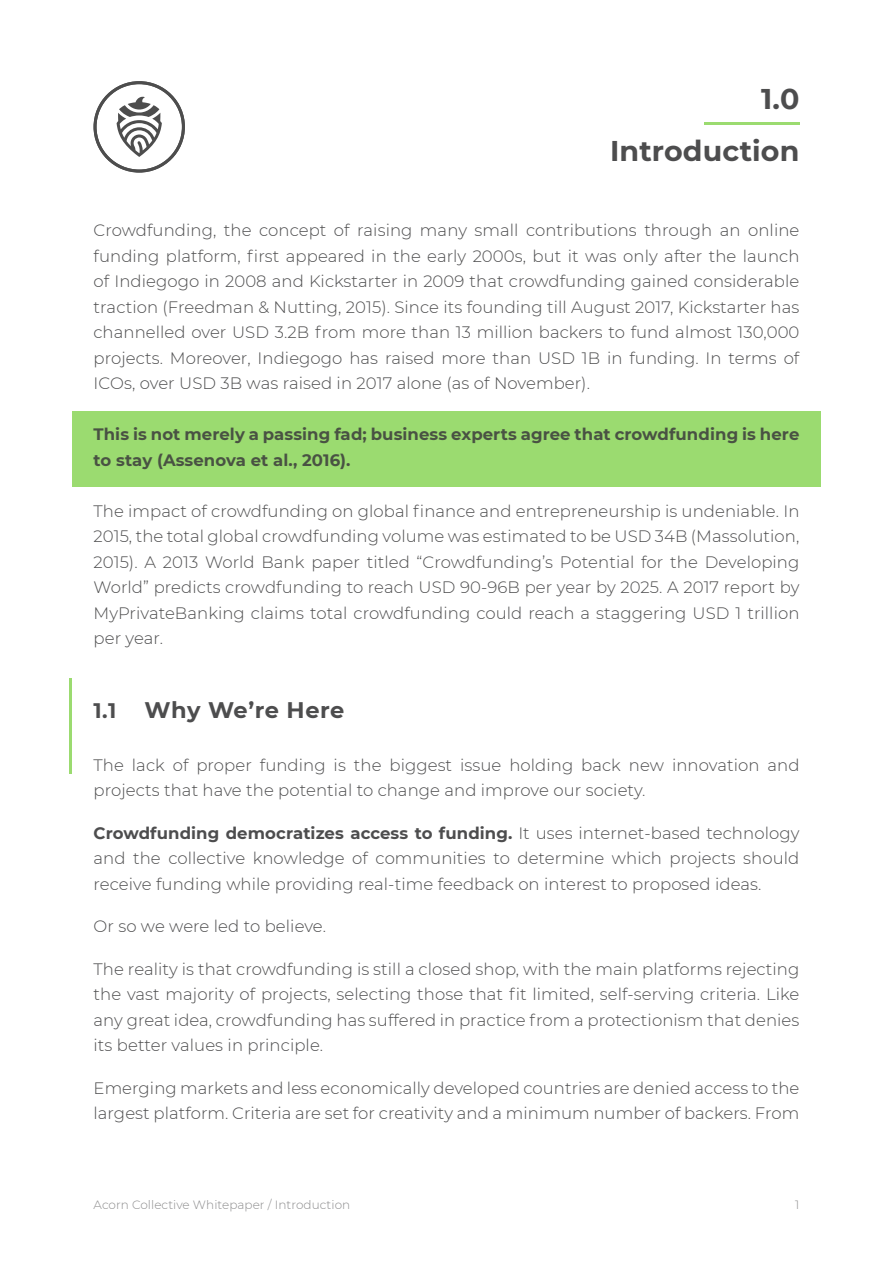
<style>
.page{position:relative;width:893px;height:1263px;background:#fff}
.page>*{position:absolute;margin:0;border:0;box-sizing:border-box;transform-origin:0 0}
.t1{font:700 28.5px "Montserrat";letter-spacing:.005em;color:#4d4d4e}
.t2{font:700 22.5px "Montserrat";letter-spacing:.015em;color:#4d4d4e}
.t3{font:700 21px "Montserrat";color:#4d4d4e}
.t4{font:300 16.5px/25.5px "Montserrat";letter-spacing:.005em;color:#4d4d4e;text-align:justify}
.t5{font:700 16.5px/25.5px "Montserrat";letter-spacing:.005em;color:#495243}
.t6{font:300 12px "Montserrat";letter-spacing:.005em;color:#8b8b8c}
.s1{font-weight:700}
</style>
<div class="page">
<div style="left:72px;top:411px;width:749px;height:76px;background:#9bdb70"></div>
<svg style="left:94px;top:81px;width:91px;height:91px"></svg>
<hr style="left:704px;top:122px;width:95px;height:3px;background:#9bdb70">
<hr style="left:69px;top:678px;width:3px;height:95px;background:#9bdb70">
<h1 class="t1" style="left:761px;top:78px;width:40px">1.0</h1>
<h1 class="t1" style="left:610px;top:130px;width:191px">Introduction</h1>
<p class="t4" style="left:94px;top:217px;width:707px">Crowdfunding, the concept of raising many small contributions through an online funding platform, first appeared in the early 2000s, but it was only after the launch of Indiegogo in 2008 and Kickstarter in 2009 that crowdfunding gained considerable traction (Freedman &amp; Nutting, 2015). Since its founding till August 2017, Kickstarter has channelled over USD 3.2B from more than 13 million backers to fund almost 130,000 projects. Moreover, Indiegogo has raised more than USD 1B in funding. In terms of ICOs, over USD 3B was raised in 2017 alone (as of November).</p>
<p class="t5" style="left:94px;top:421px;width:707px">This is not merely a passing fad; business experts agree that crowdfunding is here to stay (Assenova et al., 2016).</p>
<p class="t4" style="left:94px;top:498px;width:707px">The impact of crowdfunding on global finance and entrepreneurship is undeniable. In 2015, the total global crowdfunding volume was estimated to be USD 34B (Massolution, 2015). A 2013 World Bank paper titled “Crowdfunding’s Potential for the Developing World” predicts crowdfunding to reach USD 90-96B per year by 2025. A 2017 report by MyPrivateBanking claims total crowdfunding could reach a staggering USD 1 trillion per year.</p>
<p class="t3" style="left:94px;top:695px;width:24px">1.1</p>
<h2 class="t2" style="left:145px;top:693px;width:201px">Why We’re Here</h2>
<p class="t4" style="left:94px;top:752px;width:707px">The lack of proper funding is the biggest issue holding back new innovation and projects that have the potential to change and improve our society.</p>
<p class="t4" style="left:94px;top:820px;width:707px"><span class="s1">Crowdfunding democratizes access to funding.</span> It uses internet-based technology and the collective knowledge of communities to determine which projects should receive funding while providing real-time feedback on interest to proposed ideas.</p>
<p class="t4" style="left:94px;top:913px;width:234px">Or so we were led to believe.</p>
<p class="t4" style="left:94px;top:956px;width:707px">The reality is that crowdfunding is still a closed shop, with the main platforms rejecting the vast majority of projects, selecting those that fit limited, self-serving criteria. Like any great idea, crowdfunding has suffered in practice from a protectionism that denies its better values in principle.</p>
<p class="t4" style="left:94px;top:1075px;width:707px">Emerging markets and less economically developed countries are denied access to the largest platform. Criteria are set for creativity and a minimum number of backers. From</p>
<p class="t6" style="left:94px;top:1196px;width:258px">Acorn Collective Whitepaper / Introduction</p>
<p class="t6" style="left:795px;top:1196px;width:6px">1</p>
</div>
